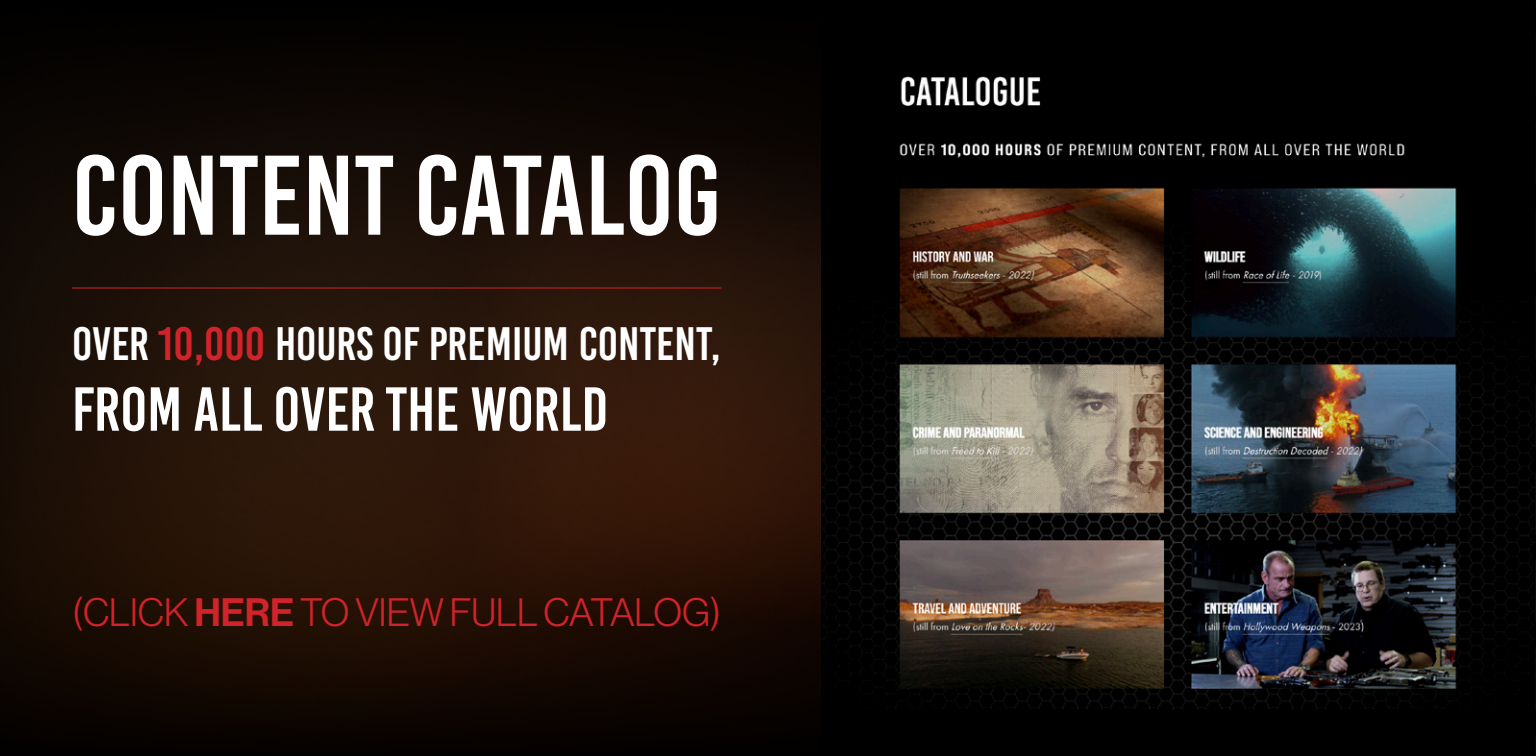
<style>
.page{position:relative;width:1536px;height:756px;background:#fff}
.page>*{position:absolute;margin:0;border:0;box-sizing:border-box;transform-origin:0 0}
.t1{font:113px "Bebas Kai";color:#fff}
.t2{font:62px "Bebas Kai";color:#fff}
.t3{font:46.8px "Bebas Kai";color:#fff}
.t4{font:38.8px "N Haas Grotesk DS Pro 45 Lt";color:#d1232a}
.s1{color:#d2232a}
.s2{font-family:"N Haas Grotesk DS Pro 65 Md"}
</style>
<div class="page">
<img style="left:0;top:0;width:822px;height:756px">
<div style="left:822px;top:0;width:713px;height:756px;background:#000"></div>
<img style="left:821px;top:10px;width:714px;height:699px">
<hr style="left:72px;top:288px;width:649px;height:1px;background:#d2232a">
<p class="t1" style="left:72px;top:135px;width:651px">CONTENT CATALOG</p>
<p class="t3" style="left:72px;top:319px;width:651px">OVER <span class="s1">10,000</span> HOURS OF PREMIUM CONTENT,</p>
<p class="t2" style="left:72px;top:376px;width:538px">FROM ALL OVER THE WORLD</p>
<p class="t4" style="left:72px;top:590px;width:651px">(CLICK <span class="s2">HERE</span> TO VIEW FULL CATALOG)</p>
</div>
